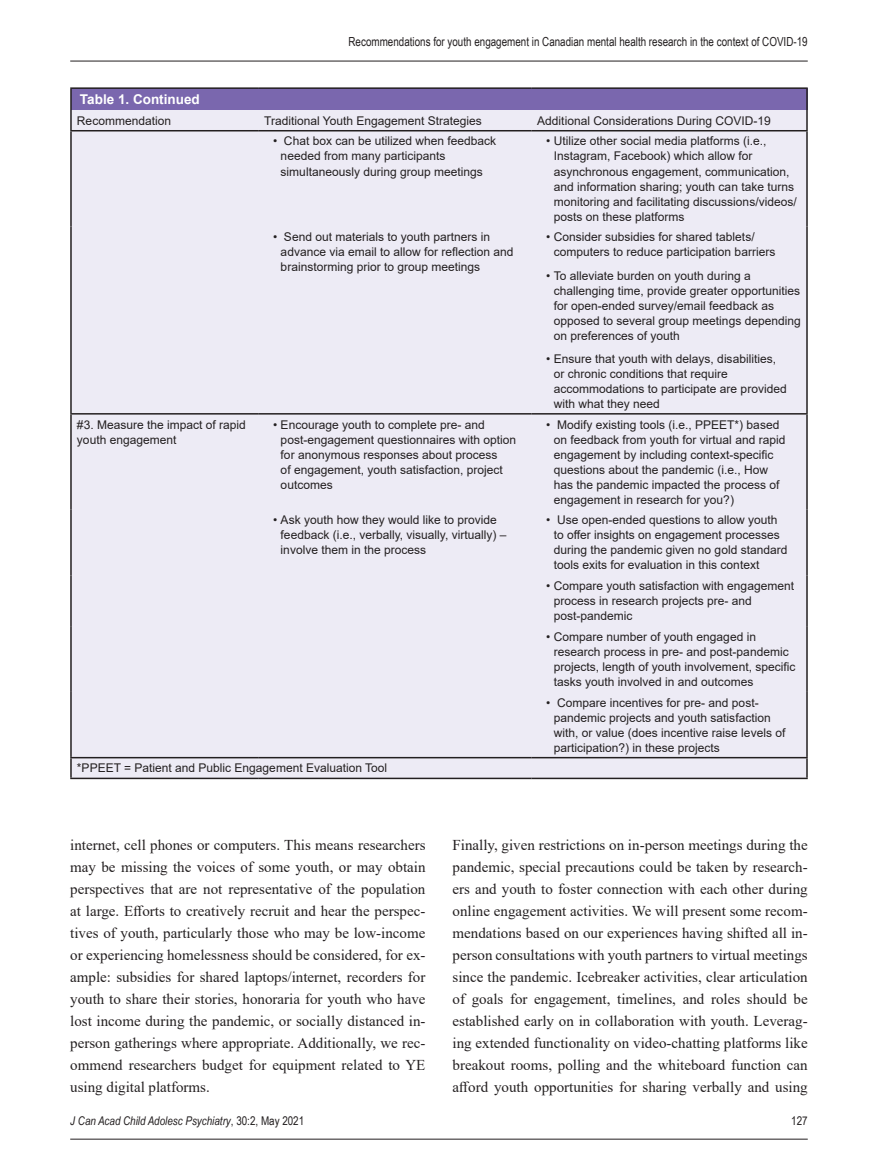
<style>
.page{position:relative;width:878px;height:1175px;background:#fff}
.page>*{position:absolute;margin:0;border:0;box-sizing:border-box;transform-origin:0 0}
.Body_text{font:15px/22px "Times New Roman";color:#231f20;text-align:justify}
.Table_text_head{font:700 13.5px "Arial";color:#fff}
.t1{font:12.45px "Arial Narrow";color:#231f20;scale:.96 1}
.Table_text{font:12px/15px "Arial";color:#231f20}
.t2{font:italic 12px "Arial Narrow";color:#231f20}
.t3{font:12px "Arial Narrow";color:#231f20}
.s1{font-style:normal}
</style>
<div class="page">
<hr style="left:70px;top:1138px;width:737px;height:1px;background:#231f20">
<hr style="left:70px;top:61px;width:737px;height:1px;background:#231f20">
<div style="left:71px;top:88px;width:736px;height:22px;background:#7a67ae"></div>
<div style="left:72px;top:110px;width:734px;height:667px;background:#edebf5"></div>
<hr style="left:70px;top:87px;width:188px;height:2px;background:#231f20">
<hr style="left:70px;top:89px;width:2px;height:21px;background:#231f20">
<hr style="left:258px;top:87px;width:273px;height:2px;background:#231f20">
<hr style="left:531px;top:87px;width:276px;height:2px;background:#231f20">
<hr style="left:70px;top:110px;width:2px;height:20px;background:#231f20">
<svg style="left:806px;top:89px;width:1px;height:41px"></svg>
<hr style="left:70px;top:131px;width:2px;height:95px;background:#231f20">
<hr style="left:806px;top:131px;width:1px;height:95px;background:#231f20">
<hr style="left:70px;top:226px;width:2px;height:187px;background:#231f20">
<hr style="left:806px;top:226px;width:1px;height:187px;background:#231f20">
<hr style="left:70px;top:414px;width:2px;height:95px;background:#231f20">
<hr style="left:806px;top:414px;width:1px;height:95px;background:#231f20">
<hr style="left:70px;top:509px;width:2px;height:66px;background:#231f20">
<hr style="left:806px;top:509px;width:1px;height:66px;background:#231f20">
<hr style="left:70px;top:575px;width:2px;height:51px;background:#231f20">
<hr style="left:806px;top:575px;width:1px;height:51px;background:#231f20">
<hr style="left:70px;top:626px;width:2px;height:66px;background:#231f20">
<hr style="left:806px;top:626px;width:1px;height:66px;background:#231f20">
<hr style="left:70px;top:692px;width:2px;height:65px;background:#231f20">
<hr style="left:806px;top:692px;width:1px;height:65px;background:#231f20">
<svg style="left:70px;top:758px;width:2px;height:19px"></svg>
<svg style="left:806px;top:758px;width:1px;height:19px"></svg>
<hr style="left:70px;top:777px;width:188px;height:2px;background:#231f20">
<hr style="left:258px;top:777px;width:273px;height:2px;background:#231f20">
<hr style="left:531px;top:777px;width:276px;height:2px;background:#231f20">
<hr style="left:70px;top:130px;width:188px;height:1px;background:#231f20">
<hr style="left:258px;top:130px;width:273px;height:1px;background:#231f20">
<hr style="left:531px;top:130px;width:276px;height:1px;background:#231f20">
<hr style="left:70px;top:413px;width:188px;height:1px;background:#231f20">
<hr style="left:258px;top:413px;width:273px;height:1px;background:#231f20">
<hr style="left:531px;top:413px;width:276px;height:1px;background:#231f20">
<hr style="left:70px;top:757px;width:188px;height:1px;background:#231f20">
<hr style="left:258px;top:757px;width:273px;height:1px;background:#231f20">
<hr style="left:531px;top:757px;width:276px;height:1px;background:#231f20">
<p class="t1" style="left:348px;top:32px;width:480px">Recommendations for youth engagement in Canadian mental health research in the context of COVID-19</p>
<p class="Table_text_head" style="left:80px;top:90px;width:121px">Table 1. Continued</p>
<p class="Table_text" style="left:77px;top:113px;width:96px">Recommendation</p>
<p class="Table_text" style="left:264px;top:113px;width:219px">Traditional Youth Engagement Strategies</p>
<p class="Table_text" style="left:537px;top:113px;width:235px">Additional Considerations During COVID-19</p>
<p class="Table_text" style="left:280px;top:134px;width:217px;text-indent:-8px">• Chat box can be utilized when feedback needed from many participants simultaneously during group meetings</p>
<p class="Table_text" style="left:554px;top:134px;width:244px;text-indent:-8px">• Utilize other social media platforms (i.e., Instagram, Facebook) which allow for asynchronous engagement, communication, and information sharing; youth can take turns monitoring and facilitating discussions/videos/ posts on these platforms</p>
<p class="Table_text" style="left:280px;top:229px;width:234px;text-indent:-8px">• Send out materials to youth partners in advance via email to allow for reflection and brainstorming prior to group meetings</p>
<p class="Table_text" style="left:554px;top:229px;width:223px;text-indent:-8px">• Consider subsidies for shared tablets/ computers to reduce participation barriers</p>
<p class="Table_text" style="left:554px;top:268px;width:248px;text-indent:-8px">• To alleviate burden on youth during a challenging time, provide greater opportunities for open-ended survey/email feedback as opposed to several group meetings depending on preferences of youth</p>
<p class="Table_text" style="left:554px;top:351px;width:234px;text-indent:-8px">• Ensure that youth with delays, disabilities, or chronic conditions that require accommodations to participate are provided with what they need</p>
<p class="Table_text" style="left:77px;top:417px;width:170px">#3. Measure the impact of rapid youth engagement</p>
<p class="Table_text" style="left:280px;top:417px;width:237px;text-indent:-8px">• Encourage youth to complete pre- and post-engagement questionnaires with option for anonymous responses about process<br>of engagement, youth satisfaction, project outcomes</p>
<p class="Table_text" style="left:554px;top:417px;width:233px;text-indent:-8px">• Modify existing tools (i.e., PPEET*) based on feedback from youth for virtual and rapid engagement by including context-specific questions about the pandemic (i.e., How has the pandemic impacted the process of engagement in research for you?)</p>
<p class="Table_text" style="left:280px;top:512px;width:227px;text-indent:-8px">• Ask youth how they would like to provide feedback (i.e., verbally, visually, virtually) – involve them in the process</p>
<p class="Table_text" style="left:554px;top:512px;width:235px;text-indent:-8px">• Use open-ended questions to allow youth to offer insights on engagement processes during the pandemic given no gold standard tools exits for evaluation in this context</p>
<p class="Table_text" style="left:554px;top:578px;width:242px;text-indent:-8px">• Compare youth satisfaction with engagement process in research projects pre- and post-pandemic</p>
<p class="Table_text" style="left:554px;top:629px;width:243px;text-indent:-8px">• Compare number of youth engaged in research process in pre- and post-pandemic projects, length of youth involvement, specific tasks youth involved in and outcomes</p>
<p class="Table_text" style="left:554px;top:695px;width:233px;text-indent:-8px">• Compare incentives for pre- and post&shy;pandemic projects and youth satisfaction with, or value (does incentive raise levels of participation?) in these projects</p>
<p class="Table_text" style="left:77px;top:760px;width:312px">*PPEET = Patient and Public Engagement Evaluation Tool</p>
<p class="Body_text" style="left:70px;top:833px;width:357px">internet, cell phones or computers. This means researchers may be missing the voices of some youth, or may obtain perspectives that are not representative of the population at large. Efforts to creatively recruit and hear the perspec&shy;tives of youth, particularly those who may be low-income or experiencing homelessness should be considered, for ex&shy;ample: subsidies for shared laptops/internet, recorders for youth to share their stories, honoraria for youth who have lost income during the pandemic, or socially distanced in&shy;person gatherings where appropriate. Additionally, we rec&shy;ommend researchers budget for equipment related to YE using digital platforms.</p>
<p class="Body_text" style="left:452px;top:833px;width:357px">Finally, given restrictions on in-person meetings during the pandemic, special precautions could be taken by research&shy;ers and youth to foster connection with each other during online engagement activities. We will present some recom&shy;mendations based on our experiences having shifted all in&shy;person consultations with youth partners to virtual meetings since the pandemic. Icebreaker activities, clear articulation of goals for engagement, timelines, and roles should be established early on in collaboration with youth. Leverag&shy;ing extended functionality on video-chatting platforms like breakout rooms, polling and the whiteboard function can afford youth opportunities for sharing verbally and using</p>
<p class="t2" style="left:70px;top:1112px;width:235px">J Can Acad Child Adolesc Psychiatry<span class="s1">, 30:2, May 2021</span></p>
<p class="t3" style="left:791px;top:1112px;width:18px">127</p>
</div>
